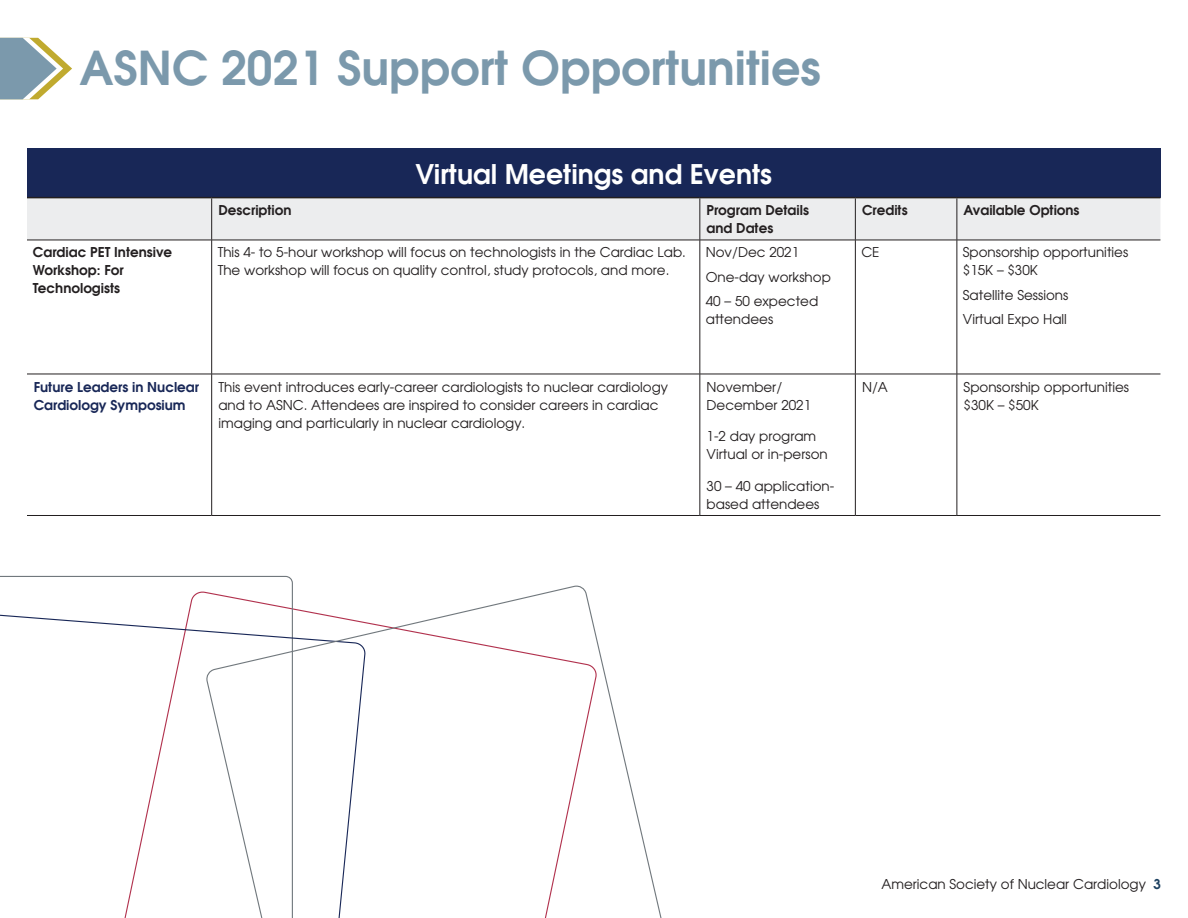
<style>
.page{position:relative;width:1188px;height:918px;background:#fff}
.page>*{position:absolute;margin:0;border:0;box-sizing:border-box;transform-origin:0 0}
.t1{font:600 46.5px "Avant Garde";color:#7b99ac}
.t2{font:600 27px "Avant Garde";color:#fff}
.t3{font:13.5px/18px "Avant Garde";color:#231f20}
.t4{font:600 13.5px/18px "Avant Garde";color:#231f20}
.t5{font:600 13.5px/18px "Avant Garde";color:#182757}
.s1{font-weight:600;color:#1c4060}
</style>
<div class="page">
<svg style="left:0;top:38px;width:72px;height:61px"></svg>
<div style="left:27px;top:148px;width:1133px;height:50px;background:#182757"></div>
<div style="left:27px;top:198px;width:1133px;height:42px;background:#ecedee"></div>
<hr style="left:211px;top:240px;width:1px;height:134px;background:#231f20">
<hr style="left:700px;top:240px;width:1px;height:134px;background:#231f20">
<hr style="left:855px;top:240px;width:1px;height:134px;background:#231f20">
<hr style="left:957px;top:240px;width:1px;height:134px;background:#231f20">
<hr style="left:27px;top:374px;width:185px;height:1px;background:#231f20">
<hr style="left:212px;top:374px;width:488px;height:1px;background:#231f20">
<hr style="left:211px;top:374px;width:1px;height:141px;background:#231f20">
<hr style="left:700px;top:374px;width:155px;height:1px;background:#231f20">
<hr style="left:700px;top:374px;width:1px;height:141px;background:#231f20">
<hr style="left:855px;top:374px;width:102px;height:1px;background:#231f20">
<hr style="left:855px;top:374px;width:1px;height:141px;background:#231f20">
<hr style="left:957px;top:374px;width:203px;height:1px;background:#231f20">
<hr style="left:957px;top:374px;width:1px;height:141px;background:#231f20">
<hr style="left:27px;top:515px;width:185px;height:1px;background:#231f20">
<hr style="left:212px;top:515px;width:488px;height:1px;background:#231f20">
<hr style="left:700px;top:515px;width:155px;height:1px;background:#231f20">
<hr style="left:855px;top:515px;width:102px;height:1px;background:#231f20">
<hr style="left:957px;top:515px;width:203px;height:1px;background:#231f20">
<hr style="left:27px;top:197px;width:185px;height:1px;background:#231f20">
<hr style="left:212px;top:197px;width:488px;height:1px;background:#231f20">
<hr style="left:700px;top:197px;width:155px;height:1px;background:#231f20">
<hr style="left:855px;top:197px;width:102px;height:1px;background:#231f20">
<hr style="left:957px;top:197px;width:203px;height:1px;background:#231f20">
<hr style="left:211px;top:198px;width:1px;height:42px;background:#231f20">
<hr style="left:700px;top:198px;width:1px;height:42px;background:#231f20">
<hr style="left:855px;top:198px;width:1px;height:42px;background:#231f20">
<hr style="left:957px;top:198px;width:1px;height:42px;background:#231f20">
<hr style="left:27px;top:240px;width:185px;height:1px;background:#231f20">
<hr style="left:212px;top:240px;width:488px;height:1px;background:#231f20">
<hr style="left:700px;top:240px;width:155px;height:1px;background:#231f20">
<hr style="left:855px;top:240px;width:102px;height:1px;background:#231f20">
<hr style="left:957px;top:240px;width:203px;height:1px;background:#231f20">
<svg style="left:0;top:611px;width:205px;height:307px"></svg>
<svg style="left:205px;top:585px;width:457px;height:333px"></svg>
<h1 class="t1" style="left:80px;top:37px;width:743px">ASNC 2021 Support Opportunities</h1>
<h2 class="t2" style="left:415px;top:156px;width:358px">Virtual Meetings and Events</h2>
<p class="t4" style="left:218px;top:201px;width:75px">Description</p>
<p class="t4" style="left:707px;top:201px;width:104px">Program Details and Dates</p>
<p class="t4" style="left:862px;top:201px;width:47px">Credits</p>
<p class="t4" style="left:964px;top:201px;width:117px">Available Options</p>
<p class="t4" style="left:33px;top:243px;width:141px">Cardiac PET Intensive<br>Workshop: For<br>Technologists</p>
<p class="t3" style="left:218px;top:243px;width:470px">This 4- to 5-hour workshop will focus on technologists in the Cardiac Lab.<br>The workshop will focus on quality control, study protocols, and more.</p>
<p class="t3" style="left:706px;top:239px;width:127px;line-height:24.8px">Nov/Dec 2021<br>One-day workshop<br>40 – 50 expected</p>
<p class="t3" style="left:706px;top:310px;width:69px">attendees</p>
<p class="t5" style="left:34px;top:377px;width:167px">Future Leaders in Nuclear<br>Cardiology Symposium</p>
<p class="t3" style="left:218px;top:378px;width:451px">This event introduces early-career cardiologists to nuclear cardiology and to ASNC. Attendees are inspired to consider careers in cardiac imaging and particularly in nuclear cardiology.</p>
<p class="t3" style="left:707px;top:378px;width:106px">November/<br>December 2021</p>
<p class="t3" style="left:707px;top:427px;width:123px">1-2 day program<br>Virtual or in-person</p>
<p class="t3" style="left:707px;top:476px;width:129px">30 – 40 application&shy;based attendees</p>
<p class="t3" style="left:861px;top:243px;width:20px">CE</p>
<p class="t3" style="left:963px;top:243px;width:167px">Sponsorship opportunities $15K – $30K</p>
<p class="t3" style="left:963px;top:282px;width:107px;line-height:24.8px">Satellite Sessions<br>Virtual Expo Hall</p>
<p class="t3" style="left:862px;top:377px;width:27px">N/A</p>
<p class="t3" style="left:964px;top:377px;width:167px">Sponsorship opportunities $30K – $50K</p>
<p class="t3" style="left:881px;top:875px;width:281px">American Society of Nuclear Cardiology <span class="s1">3</span></p>
</div>
